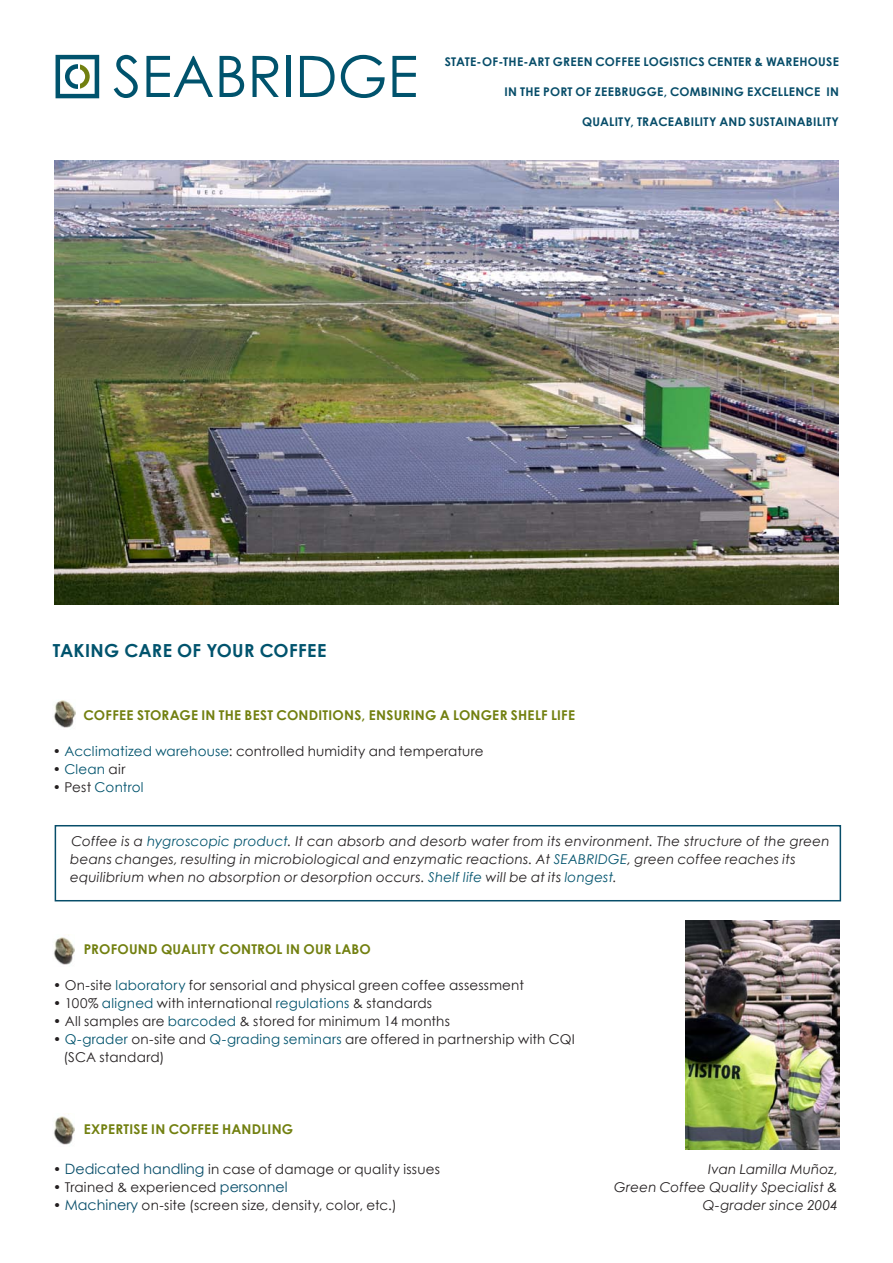
<style>
.page{position:relative;width:893px;height:1263px;background:#fff}
.page>*{position:absolute;margin:0;border:0;box-sizing:border-box;transform-origin:0 0}
.t1{font:700 18px "Century Gothic";letter-spacing:.015em;color:#00536d}
.Brood{font:13.5px "Century Gothic";letter-spacing:.015em;color:#231f20}
.Brood-2{font:italic 13.5px/18px "Century Gothic";letter-spacing:.015em;color:#231f20}
.Brood-3{font:700 13.5px "Century Gothic";letter-spacing:.015em;color:#728010}
.Brood-4{font:13.5px "Century Gothic";letter-spacing:.015em;color:#00536d}
.t2{font:700 12px "Century Gothic";letter-spacing:.02em;color:#074d69}
.s1{color:#00536d}
.s2{color:#231f20}
.s3{font-size:14.25px;color:#074d69}
</style>
<div class="page">
<svg style="left:56px;top:55px;width:43px;height:43px"></svg>
<svg style="left:114px;top:55px;width:24px;height:43px"></svg>
<svg style="left:146px;top:56px;width:67px;height:41px"></svg>
<svg style="left:220px;top:56px;width:24px;height:41px"></svg>
<svg style="left:253px;top:56px;width:26px;height:41px"></svg>
<div style="left:286px;top:56px;width:5px;height:41px;background:#00536d"></div>
<svg style="left:300px;top:56px;width:35px;height:41px"></svg>
<svg style="left:341px;top:55px;width:44px;height:43px"></svg>
<svg style="left:392px;top:56px;width:24px;height:41px"></svg>
<img style="left:54px;top:161px;width:784px;height:443px">
<div style="left:55px;top:825px;width:786px;height:76px;background:#fff;border:2px solid #074d69"></div>
<img style="left:54px;top:700px;width:21px;height:28px">
<img style="left:53px;top:934px;width:22px;height:31px">
<img style="left:54px;top:1113px;width:21px;height:32px">
<img style="left:685px;top:920px;width:154px;height:229px">
<p class="t2" style="left:445px;top:52px;width:396px">STATE-OF-THE-ART GREEN COFFEE LOGISTICS CENTER &amp; WAREHOUSE</p>
<p class="t2" style="left:505px;top:82px;width:336px">IN THE PORT OF ZEEBRUGGE, COMBINING EXCELLENCE IN</p>
<p class="t2" style="left:582px;top:112px;width:258px">QUALITY, TRACEABILITY AND SUSTAINABILITY</p>
<p class="t1" style="left:53px;top:636px;width:275px">TAKING CARE OF YOUR COFFEE</p>
<p class="Brood-3" style="left:84px;top:705px;width:493px">COFFEE STORAGE IN THE BEST CONDITIONS, ENSURING A LONGER SHELF LIFE</p>
<p class="Brood" style="left:53px;top:742px;width:432px">• <span class="s1">Acclimatized warehouse</span>: controlled humidity and temperature</p>
<p class="Brood-4" style="left:53px;top:760px;width:74px"><span class="s2">•</span> Clean <span class="s2">air</span></p>
<p class="Brood-4" style="left:53px;top:778px;width:92px"><span class="s2">• Pest</span> Control</p>
<p class="Brood-2" style="left:70px;top:832px;width:761px">Coffee is a <span class="s1">hygroscopic product</span>. It can absorb and desorb water from its environment. The structure of the green beans changes, resulting in microbiological and enzymatic reactions. At <span class="s1">SEABRIDGE</span>, green coffee reaches its</p>
<p class="Brood-2" style="left:70px;top:868px;width:548px">equilibrium when no absorption or desorption occurs. <span class="s1">Shelf life</span> will be at its <span class="s1">longest</span>.</p>
<p class="Brood-3" style="left:84px;top:939px;width:289px">PROFOUND QUALITY CONTROL IN OUR LABO</p>
<p class="Brood" style="left:53px;top:976px;width:472px">• On-site <span class="s1">laboratory</span> for sensorial and physical green coffee assessment</p>
<p class="Brood" style="left:53px;top:994px;width:380px">• 100% <span class="s1">aligned</span> with international <span class="s1">regulations</span> &amp; standards</p>
<p class="Brood" style="left:53px;top:1012px;width:398px">• All samples are <span class="s1">barcoded</span> &amp; stored for minimum 14 months</p>
<p class="Brood" style="left:53px;top:1030px;width:523px">• <span class="s1">Q-grader</span> on-site and <span class="s1">Q-grading seminars</span> are offered in partnership with CQI</p>
<p class="Brood" style="left:63px;top:1048px;width:103px">(SCA standard)</p>
<p class="Brood-3" style="left:84px;top:1119px;width:211px">EXPERTISE IN COFFEE HANDLING</p>
<p class="Brood" style="left:53px;top:1159px;width:388px">• <span class="s3">Dedicated handling</span> in case of damage or quality issues</p>
<p class="Brood-2" style="left:708px;top:1160px;width:132px">Ivan Lamilla Muñoz,</p>
<p class="Brood" style="left:53px;top:1177px;width:236px">• Trained &amp; experienced <span class="s3">personnel</span></p>
<p class="Brood-2" style="left:614px;top:1178px;width:225px">Green Coffee Quality Specialist &amp;</p>
<p class="Brood" style="left:53px;top:1195px;width:345px">• <span class="s3">Machinery</span> on-site (screen size, density, color, etc.)</p>
<p class="Brood-2" style="left:703px;top:1196px;width:137px">Q-grader since 2004</p>
</div>
